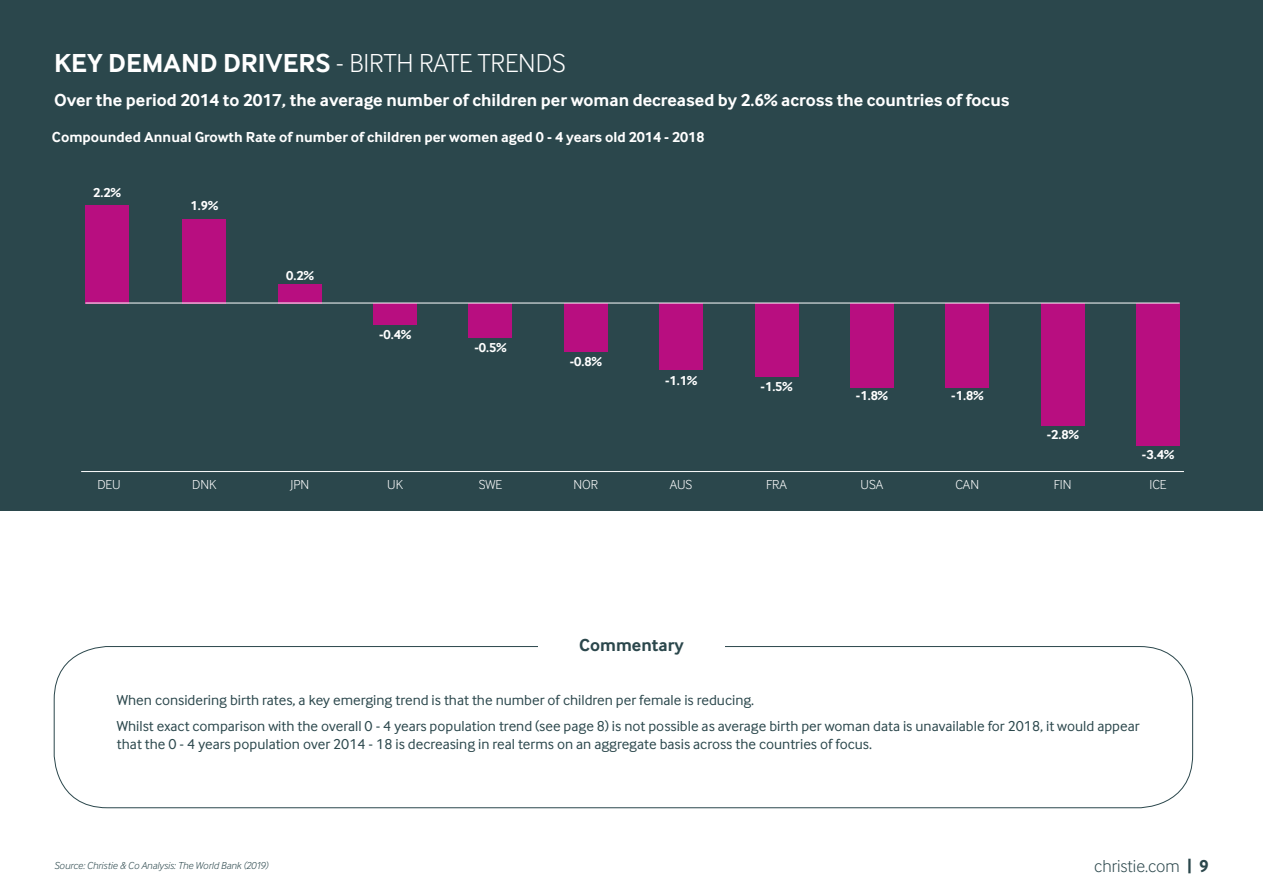
<style>
.page{position:relative;width:1263px;height:893px;background:#fff}
.page>*{position:absolute;margin:0;border:0;box-sizing:border-box;transform-origin:0 0}
.t1{font:700 27px "Inter Face";color:#fff}
.t2{font:700 18px "Inter Face";color:#fff}
.t3{font:300 18px "Inter Face";color:#2b474c}
.t4{font:700 18px "Inter Face";color:#2b474c}
.t5{font:15px/26.5px "Inter Face";color:#2b474c}
.t6{font:700 15px "Inter Face";color:#fff}
.t7{font:700 13.5px "Inter Face";color:#fff}
.t8{font:300 13.5px "Inter Face";color:#fff}
.t9{font:italic 300 10.5px "Inter Face";color:#2b474c}
.s1{font-weight:300}
.s2{font-weight:700}
</style>
<div class="page">
<div style="left:0;top:0;width:1263px;height:510px;background:#2b474c"></div>
<div style="left:85px;top:205px;width:44px;height:98px;background:#b80e80"></div>
<div style="left:183px;top:219px;width:43px;height:84px;background:#b80e80"></div>
<div style="left:278px;top:284px;width:43px;height:19px;background:#b80e80"></div>
<div style="left:54px;top:646px;width:1139px;height:162px;border:1px solid #2b474c;border-radius:53px"></div>
<div style="left:538px;top:639px;width:187px;height:15px;background:#fff"></div>
<hr style="left:81px;top:471px;width:1103px;height:1px;background:#fff">
<div style="left:373px;top:303px;width:44px;height:21px;background:#b80e80"></div>
<div style="left:469px;top:303px;width:43px;height:35px;background:#b80e80"></div>
<div style="left:564px;top:303px;width:43px;height:49px;background:#b80e80"></div>
<div style="left:660px;top:303px;width:43px;height:67px;background:#b80e80"></div>
<div style="left:755px;top:303px;width:43px;height:74px;background:#b80e80"></div>
<div style="left:850px;top:303px;width:43px;height:84px;background:#b80e80"></div>
<div style="left:1041px;top:303px;width:43px;height:122px;background:#b80e80"></div>
<div style="left:946px;top:303px;width:43px;height:84px;background:#b80e80"></div>
<div style="left:1136px;top:303px;width:44px;height:142px;background:#b80e80"></div>
<hr style="left:85px;top:303px;width:1095px;height:1px;background:#fff">
<h1 class="t1" style="left:54px;top:47px;width:513px">KEY DEMAND DRIVERS <span class="s1">- BIRTH RATE TRENDS</span></h1>
<p class="t2" style="left:54px;top:90px;width:957px">Over the period 2014 to 2017, the average number of children per woman decreased by 2.6% across the countries of focus</p>
<p class="t6" style="left:52px;top:128px;width:654px">Compounded Annual Growth Rate of number of children per women aged 0 - 4 years old 2014 - 2018</p>
<p class="t7" style="left:93px;top:185px;width:29px">2.2%</p>
<p class="t7" style="left:191px;top:197px;width:29px">1.9%</p>
<p class="t7" style="left:286px;top:268px;width:29px">0.2%</p>
<p class="t7" style="left:379px;top:327px;width:34px">-0.4%</p>
<p class="t7" style="left:474px;top:340px;width:34px">-0.5%</p>
<p class="t7" style="left:570px;top:354px;width:34px">-0.8%</p>
<p class="t7" style="left:665px;top:372px;width:34px">-1.1%</p>
<p class="t7" style="left:760px;top:379px;width:34px">-1.5%</p>
<p class="t7" style="left:856px;top:387px;width:34px">-1.8%</p>
<p class="t7" style="left:951px;top:387px;width:34px">-1.8%</p>
<p class="t7" style="left:1047px;top:426px;width:34px">-2.8%</p>
<p class="t7" style="left:1142px;top:446px;width:34px">-3.4%</p>
<p class="t8" style="left:97px;top:477px;width:25px">DEU</p>
<p class="t8" style="left:192px;top:477px;width:26px">DNK</p>
<p class="t8" style="left:290px;top:477px;width:20px">JPN</p>
<p class="t8" style="left:387px;top:477px;width:17px">UK</p>
<p class="t8" style="left:479px;top:477px;width:25px">SWE</p>
<p class="t8" style="left:573px;top:477px;width:26px">NOR</p>
<p class="t8" style="left:670px;top:477px;width:24px">AUS</p>
<p class="t8" style="left:766px;top:477px;width:22px">FRA</p>
<p class="t8" style="left:860px;top:477px;width:24px">USA</p>
<p class="t8" style="left:955px;top:477px;width:25px">CAN</p>
<p class="t8" style="left:1054px;top:477px;width:19px">FIN</p>
<p class="t8" style="left:1149px;top:477px;width:19px">ICE</p>
<p class="t4" style="left:579px;top:634px;width:106px">Commentary</p>
<p class="t5" style="left:117px;top:686px;width:1024px">When considering birth rates, a key emerging trend is that the number of children per female is reducing.<br>Whilst exact comparison with the overall 0 - 4 years population trend (see page 8) is not possible as average birth per woman data is unavailable for 2018, it would appear</p>
<p class="t5" style="left:117px;top:731px;width:757px">that the 0 - 4 years population over 2014 - 18 is decreasing in real terms on an aggregate basis across the countries of focus.</p>
<p class="t9" style="left:54px;top:860px;width:216px">Source: Christie &amp; Co Analysis: The World Bank (2019)</p>
<p class="t3" style="left:1094px;top:856px;width:116px">christie.com <span class="s2">| 9</span></p>
</div>
